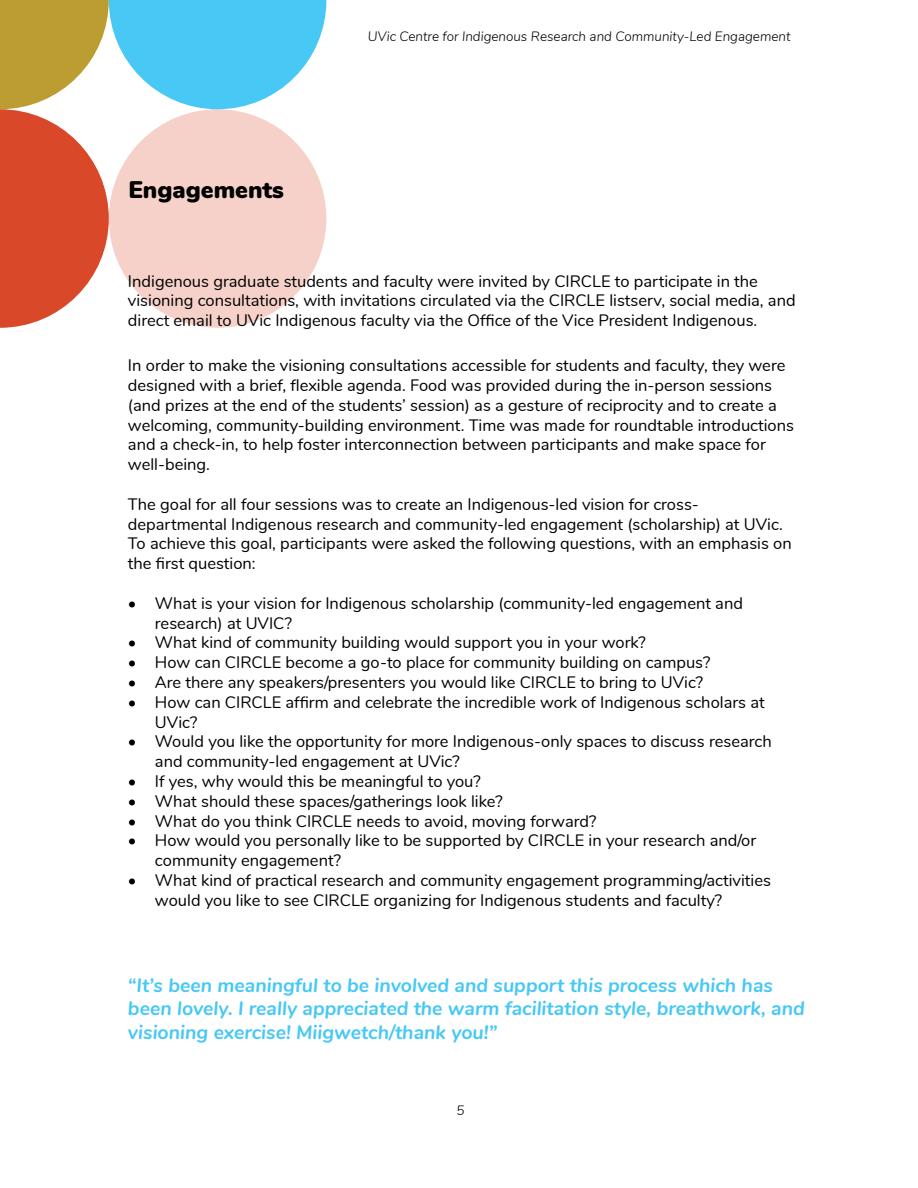
<style>
.page{position:relative;width:918px;height:1188px;background:#fff}
.page>*{position:absolute;margin:0;border:0;box-sizing:border-box;transform-origin:0 0}
.t1{font:900 24px "Nunito";color:#000}
.t2{font:italic 700 19.5px/23.4px "Nunito";color:#48c8f5}
.t3{font:16.5px/19.8px "Nunito";color:#000}
.t4{font:italic 300 13.5px "Nunito";color:#000}
</style>
<div class="page">
<svg style="left:0;top:0;width:326px;height:328px"></svg>
<div style="left:109px;top:109px;width:217px;height:219px;background:#f5d1c9;border-radius:50%"></div>
<h1 class="t1" style="left:129px;top:171px;width:157px">Engagements</h1>
<p class="t4" style="left:368px;top:26px;width:424px">UVic Centre for Indigenous Research and Community-Led Engagement</p>
<p class="t3" style="left:128px;top:270px;width:669px">Indigenous graduate students and faculty were invited by CIRCLE to participate in the visioning consultations, with invitations circulated via the CIRCLE listserv, social media, and direct email to UVic Indigenous faculty via the Office of the Vice President Indigenous.</p>
<p class="t3" style="left:128px;top:355px;width:668px">In order to make the visioning consultations accessible for students and faculty, they were designed with a brief, flexible agenda. Food was provided during the in-person sessions (and prizes at the end of the students’ session) as a gesture of reciprocity and to create a welcoming, community-building environment. Time was made for roundtable introductions and a check-in, to help foster interconnection between participants and make space for well-being.</p>
<p class="t3" style="left:128px;top:493px;width:665px">The goal for all four sessions was to create an Indigenous-led vision for cross&shy;departmental Indigenous research and community-led engagement (scholarship) at UVic.<br>To achieve this goal, participants were asked the following questions, with an emphasis on the first question:</p>
<p class="t3" style="left:155px;top:592px;width:590px;text-indent:-27px">• What is your vision for Indigenous scholarship (community-led engagement and research) at UVIC?</p>
<p class="t3" style="left:128px;top:632px;width:519px">• What kind of community building would support you in your work?</p>
<p class="t3" style="left:128px;top:652px;width:584px">• How can CIRCLE become a go-to place for community building on campus?</p>
<p class="t3" style="left:128px;top:672px;width:577px">• Are there any speakers/presenters you would like CIRCLE to bring to UVic?</p>
<p class="t3" style="left:155px;top:691px;width:611px;text-indent:-27px">• How can CIRCLE affirm and celebrate the incredible work of Indigenous scholars at<br>UVic?</p>
<p class="t3" style="left:155px;top:731px;width:618px;text-indent:-27px">• Would you like the opportunity for more Indigenous-only spaces to discuss research and community-led engagement at UVic?</p>
<p class="t3" style="left:128px;top:771px;width:354px">• If yes, why would this be meaningful to you?</p>
<p class="t3" style="left:128px;top:790px;width:376px">• What should these spaces/gatherings look like?</p>
<p class="t3" style="left:128px;top:810px;width:470px">• What do you think CIRCLE needs to avoid, moving forward?</p>
<p class="t3" style="left:155px;top:830px;width:603px;text-indent:-27px">• How would you personally like to be supported by CIRCLE in your research and/or community engagement?</p>
<p class="t3" style="left:155px;top:870px;width:617px;text-indent:-27px">• What kind of practical research and community engagement programming/activities would you like to see CIRCLE organizing for Indigenous students and faculty?</p>
<p class="t2" style="left:128px;top:972px;width:678px">“It’s been meaningful to be involved and support this process which has been lovely. I really appreciated the warm facilitation style, breathwork, and visioning exercise! Miigwetch/thank you!”</p>
<p class="t4" style="left:456px;top:1101px;width:10px">5</p>
</div>
